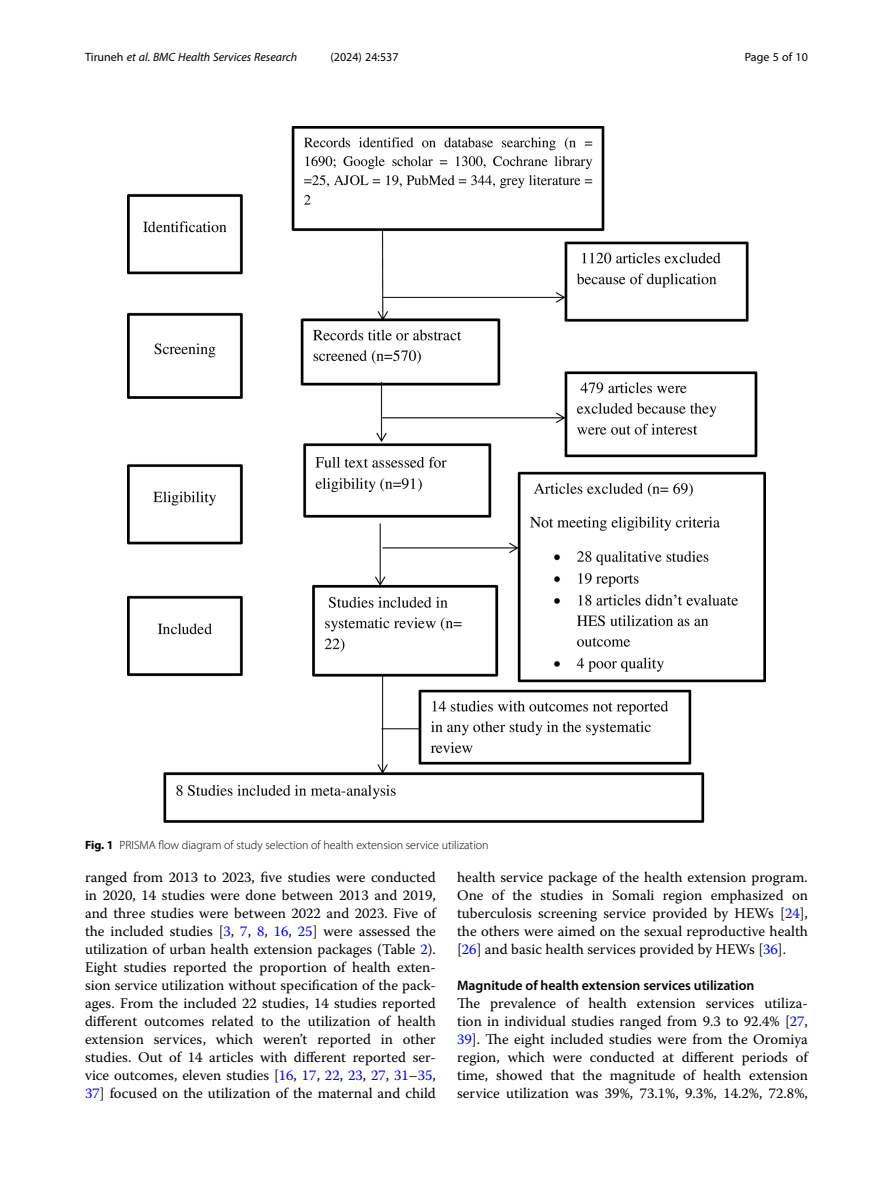
<style>
.page{position:relative;width:893px;height:1191px;background:#fff}
.page>*{position:absolute;margin:0;border:0;box-sizing:border-box;transform-origin:0 0}
.Body_Text{font:14.7px/18px "Warnock Pro";color:#000;text-align:justify}
.Head_2{font:600 13.8px "Myriad Pro";color:#000}
.Figure_Caption{font:300 12px "Myriad Pro";color:#000}
.t1{font:italic 12px "Myriad Pro";color:#000}
.t2{font:12px "Myriad Pro";color:#000}
.s1{font-style:normal}
.s2{font-weight:700}
.s3{color:#00f}
</style>
<div class="page">
<img style="left:127px;top:126px;width:638px;height:696px">
<p class="t1" style="left:85px;top:50px;width:214px"><span class="s1">Tiruneh</span> et al. BMC Health Services Research</p>
<p class="t2" style="left:330px;top:50px;width:70px">(2024) 24:537</p>
<p class="t2" style="left:745px;top:50px;width:65px">Page 5 of 10</p>
<p class="Figure_Caption" style="left:85px;top:838px;width:405px"><span class="s2">Fig. 1</span> PRISMA flow diagram of study selection of health extension service utilization</p>
<p class="Body_Text" style="left:85px;top:868px;width:352px">ranged from 2013 to 2023, five studies were conducted in 2020, 14 studies were done between 2013 and 2019, and three studies were between 2022 and 2023. Five of the included studies [<span class="s3">3</span>, <span class="s3">7</span>, <span class="s3">8</span>, <span class="s3">16</span>, <span class="s3">25</span>] were assessed the utilization of urban health extension packages (Table <span class="s3">2</span>).<br>Eight studies reported the proportion of health exten&shy;sion service utilization without specification of the pack&shy;ages. From the included 22 studies, 14 studies reported different outcomes related to the utilization of health extension services, which weren’t reported in other studies. Out of 14 articles with different reported ser&shy;vice outcomes, eleven studies [<span class="s3">16</span>, <span class="s3">17</span>, <span class="s3">22</span>, <span class="s3">23</span>, <span class="s3">27</span>, <span class="s3">31</span>–<span class="s3">35</span>, <span class="s3">37</span>] focused on the utilization of the maternal and child</p>
<p class="Body_Text" style="left:457px;top:868px;width:352px">health service package of the health extension program.<br>One of the studies in Somali region emphasized on tuberculosis screening service provided by HEWs [<span class="s3">24</span>], the others were aimed on the sexual reproductive health [<span class="s3">26</span>] and basic health services provided by HEWs [<span class="s3">36</span>].</p>
<p class="Head_2" style="left:457px;top:977px;width:299px">Magnitude of health extension services utilization</p>
<p class="Body_Text" style="left:457px;top:994px;width:352px">The prevalence of health extension services utiliza&shy;tion in individual studies ranged from 9.3 to 92.4% [<span class="s3">27</span>, <span class="s3">39</span>]. The eight included studies were from the Oromiya region, which were conducted at different periods of time, showed that the magnitude of health extension service utilization was 39%, 73.1%, 9.3%, 14.2%, 72.8%,</p>
</div>
